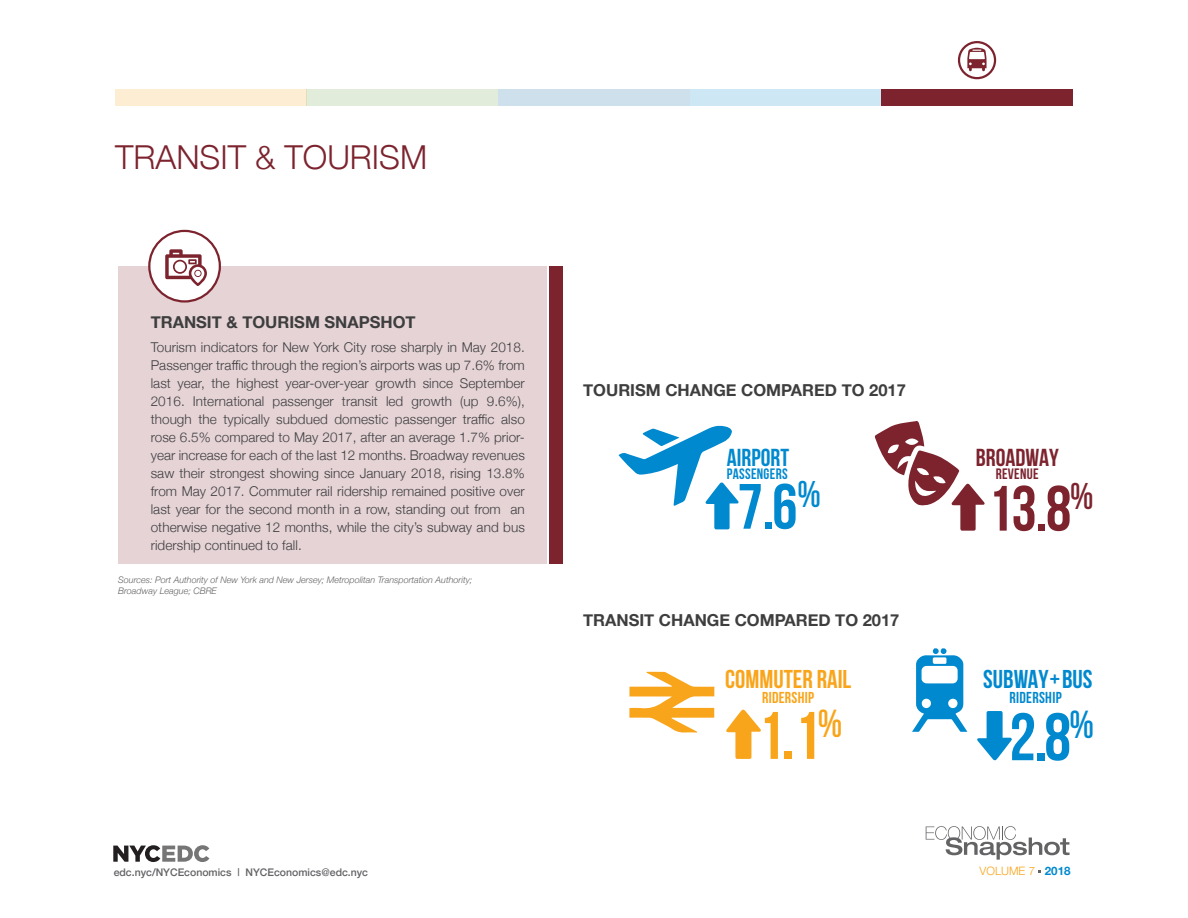
<style>
.page{position:relative;width:1188px;height:918px;background:#fff}
.page>*{position:absolute;margin:0;border:0;box-sizing:border-box;transform-origin:0 0}
.t1{font:700 67.05px "Bebas Neue";color:#0089cf}
.t2{font:700 67.05px "Bebas Neue";color:#f9a51b}
.t3{font:700 63.9px "Bebas Neue";color:#7c232e}
.t4{font:700 63.9px "Bebas Neue";color:#0089cf}
.t5{font:300 33px "Helvetica Neue";color:#7c232e}
.t6{font:700 25.8px "Bebas Neue";color:#f9a51b}
.t7{font:700 25.8px "Bebas Neue";color:#0089cf}
.t8{font:700 24.6px "Bebas Neue";color:#7c232e}
.t9{font:700 24.6px "Bebas Neue";color:#0089cf}
.Callout{font:700 16.5px "Helvetica Neue";color:#3e3e3f}
.t10{font:700 15.9px "Bebas Neue";letter-spacing:.02em;color:#f9a51b}
.t11{font:700 15.9px "Bebas Neue";letter-spacing:.02em;color:#0089cf}
.t12{font:700 15.15px "Bebas Neue";letter-spacing:.02em;color:#0089cf}
.t13{font:700 15.15px "Bebas Neue";letter-spacing:.02em;color:#7c232e}
.Callout-2{font:300 13.5px/18px "Helvetica Neue";letter-spacing:.005em;color:#3e3e3f;text-align:justify}
.t14{font:300 11.55px "Helvetica Neue";color:#f9a51b}
.t15{font:500 10.5px "Helvetica Neue";color:#636366}
.Body_Copy{font:italic 300 9px/10.8px "Helvetica Neue";color:#636366}
.s1{font-family:"Frutiger";font-weight:400}
.s2{font-weight:700;color:#0089cf}
</style>
<div class="page">
<svg style="left:926px;top:826px;width:144px;height:34px"></svg>
<svg style="left:113px;top:845px;width:96px;height:17px"></svg>
<svg style="left:875px;top:421px;width:110px;height:110px"></svg>
<svg style="left:619px;top:426px;width:120px;height:103px"></svg>
<svg style="left:977px;top:711px;width:35px;height:49px"></svg>
<svg style="left:726px;top:710px;width:35px;height:49px"></svg>
<svg style="left:912px;top:648px;width:55px;height:84px"></svg>
<svg style="left:629px;top:672px;width:85px;height:61px"></svg>
<div style="left:118px;top:266px;width:429px;height:298px;background:#e5d3d6"></div>
<div style="left:550px;top:266px;width:13px;height:298px;background:#7c232e"></div>
<div style="left:149px;top:231px;width:71px;height:70px;background:#fff;border-radius:50%"></div>
<div style="left:148px;top:230px;width:73px;height:73px;border:2px solid #7c232e;border-radius:50%"></div>
<svg style="left:165px;top:249px;width:42px;height:37px"></svg>
<div style="left:958px;top:41px;width:38px;height:38px;border:2px solid #7c232e;border-radius:50%"></div>
<svg style="left:967px;top:48px;width:20px;height:23px"></svg>
<div style="left:115px;top:89px;width:192px;height:17px;background:#fdedd2"></div>
<div style="left:307px;top:89px;width:191px;height:17px;background:#e1edda"></div>
<div style="left:498px;top:89px;width:192px;height:17px;background:#cde0eb"></div>
<div style="left:690px;top:89px;width:191px;height:17px;background:#cde7f5"></div>
<div style="left:881px;top:89px;width:192px;height:17px;background:#7c232e"></div>
<p class="t5" style="left:115px;top:131px;width:313px">TRANSIT &amp; TOURISM</p>
<p class="Callout" style="left:151px;top:309px;width:266px">TRANSIT &amp; TOURISM SNAPSHOT</p>
<p class="Callout-2" style="left:151px;top:338px;width:376px">Tourism indicators for New York City rose sharply in May 2018.<br>Passenger traffic through the region’s airports was up 7.6% from last year, the highest year-over-year growth since September 2016. International passenger transit led growth (up 9.6%), though the typically subdued domestic passenger traffic also rose 6.5% compared to May 2017, after an average 1.7% prior&shy;year increase for each of the last 12 months. Broadway revenues saw their strongest showing since January 2018, rising 13.8% from May 2017. Commuter rail ridership remained positive over last year for the second month in a row, standing out from an otherwise negative 12 months, while the city’s subway and bus ridership continued to fall.</p>
<p class="Body_Copy" style="left:118px;top:574px;width:356px">Sources: Port Authority of New York and New Jersey; Metropolitan Transportation Authority;<br>Broadway League; CBRE</p>
<p class="Callout" style="left:583px;top:377px;width:324px">TOURISM CHANGE COMPARED TO 2017</p>
<p class="t9" style="left:727px;top:444px;width:64px">AIRPORT</p>
<p class="t8" style="left:976px;top:444px;width:84px">BROADWAY</p>
<p class="t3" style="left:987px;top:474px;width:107px">13.8<sup>%</sup></p>
<p class="t12" style="left:727px;top:465px;width:62px">PASSENGERS</p>
<p class="t13" style="left:996px;top:465px;width:45px">REVENUE</p>
<p class="t4" style="left:738px;top:472px;width:85px">7.6<sup>%</sup></p>
<p class="Callout" style="left:583px;top:608px;width:318px">TRANSIT CHANGE COMPARED TO 2017</p>
<p class="t6" style="left:725px;top:665px;width:128px">COMMUTER RAIL</p>
<p class="t2" style="left:758px;top:699px;width:86px">1.1<sup>%</sup></p>
<p class="t7" style="left:983px;top:665px;width:111px">SUBWAY+BUS</p>
<p class="t1" style="left:1009px;top:700px;width:86px">2.8<sup>%</sup></p>
<p class="t10" style="left:762px;top:689px;width:54px">RIDERSHIP</p>
<p class="t11" style="left:1009px;top:689px;width:54px">RIDERSHIP</p>
<p class="t15" style="left:114px;top:864px;width:256px">edc.nyc/NYCEconomics <span class="s1">|</span> NYCEconomics@edc.nyc</p>
<p class="t14" style="left:980px;top:862px;width:92px">VOLUME 7 <span class="s2">2018</span></p>
</div>
